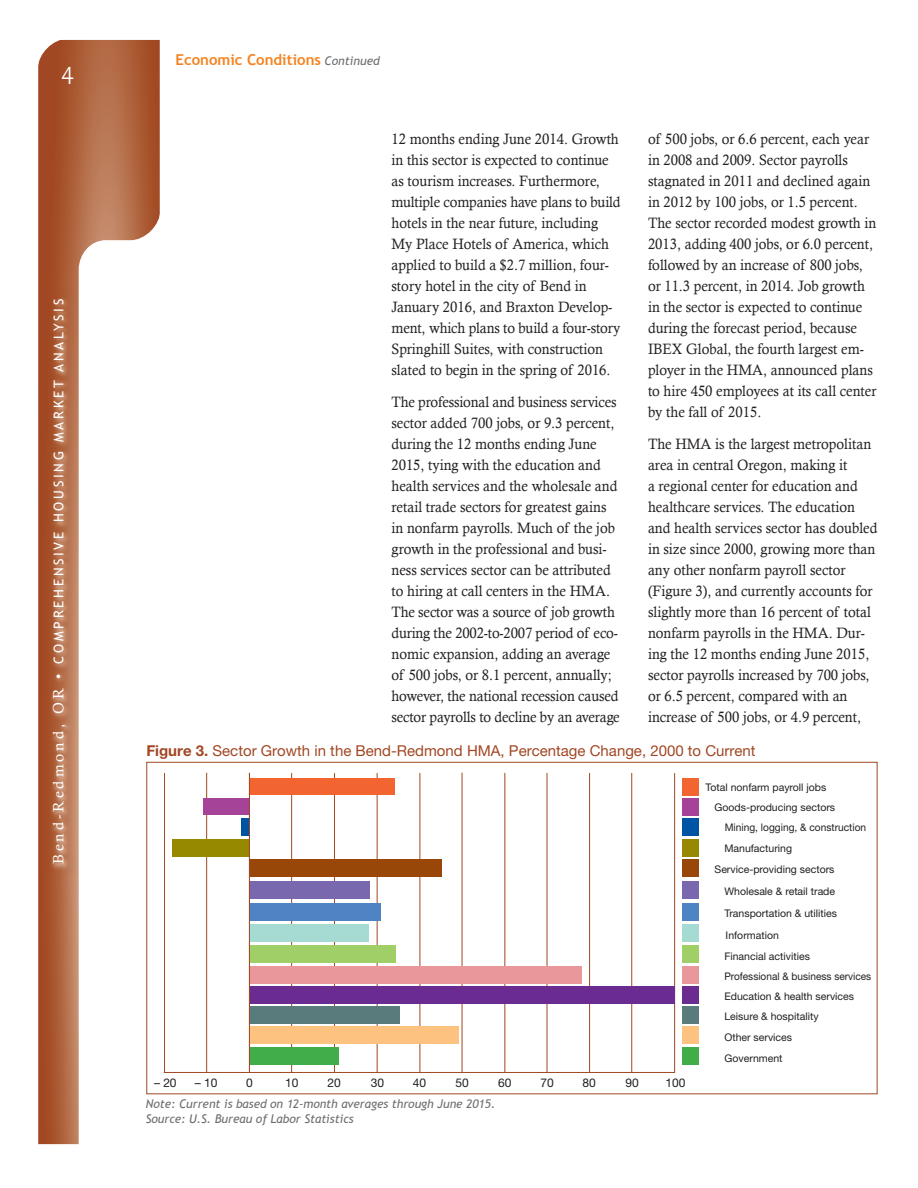
<style>
.page{position:relative;width:918px;height:1188px;background:#fff}
.page>*{position:absolute;margin:0;border:0;box-sizing:border-box;transform-origin:0 0}
.t1{font:300 27px "Rotis Sans Serif";color:#fff}
.body_text{font:15px/21px "Calisto";color:#231f20;scale:.95 1}
.t2{font:15px "Helvetica Neue";color:#a14723}
.t3{font:700 15px "Trebuchet MS";color:#f58220}
.t4{font:13.5px "Trebuchet MS";letter-spacing:.2em;color:#fff}
.t5{font:italic 12px "Trebuchet MS";letter-spacing:-.005em;color:#6d6e71}
.t6{font:12px "Helvetica Neue";color:#231f20}
.t7{font:10.5px/20.7px "Helvetica Neue";color:#231f20}
.s1{font-family:"Calisto";font-size:15px}
.s2{font-weight:400;font-style:italic;font-size:12px;color:#6d6e71}
.s3{font-weight:700}
.s4{font-style:inherit}
</style>
<div class="page">
<svg style="left:38px;top:40px;width:122px;height:1104px;background:#af6440"></svg>
<svg style="left:79px;top:240px;width:106px;height:904px"></svg>
<svg style="left:38px;top:39px;width:30px;height:30px"></svg>
<svg style="left:130px;top:210px;width:36px;height:36px"></svg>
<img style="left:46px;top:290px;width:31px;height:584px">
<div style="left:683px;top:819px;width:16px;height:17px;background:#0054a4"></div>
<div style="left:683px;top:778px;width:16px;height:18px;background:#f26531"></div>
<div style="left:683px;top:799px;width:16px;height:17px;background:#a54399"></div>
<div style="left:683px;top:839px;width:16px;height:18px;background:#968900"></div>
<div style="left:683px;top:860px;width:16px;height:17px;background:#994708"></div>
<div style="left:683px;top:903px;width:16px;height:18px;background:#4f84c4"></div>
<div style="left:683px;top:881px;width:16px;height:18px;background:#7a68ae"></div>
<div style="left:683px;top:924px;width:16px;height:18px;background:#a6dbd4"></div>
<div style="left:683px;top:945px;width:16px;height:18px;background:#a0cf67"></div>
<div style="left:683px;top:966px;width:16px;height:17px;background:#e9979b"></div>
<div style="left:683px;top:986px;width:16px;height:18px;background:#6a2c91"></div>
<div style="left:683px;top:1006px;width:16px;height:18px;background:#597b7c"></div>
<div style="left:683px;top:1027px;width:16px;height:17px;background:#fdc280"></div>
<div style="left:683px;top:1048px;width:16px;height:17px;background:#41ad49"></div>
<hr style="left:164px;top:1072px;width:511px;height:1px;background:#a14723">
<hr style="left:504px;top:773px;width:1px;height:300px;background:#a14723">
<hr style="left:589px;top:773px;width:1px;height:300px;background:#a14723">
<hr style="left:377px;top:773px;width:1px;height:300px;background:#a14723">
<hr style="left:334px;top:773px;width:1px;height:300px;background:#a14723">
<hr style="left:674px;top:773px;width:1px;height:300px;background:#a14723">
<hr style="left:206px;top:773px;width:1px;height:299px;background:#a14723">
<hr style="left:462px;top:773px;width:1px;height:299px;background:#a14723">
<hr style="left:164px;top:773px;width:1px;height:300px;background:#a14723">
<hr style="left:420px;top:773px;width:1px;height:300px;background:#a14723">
<hr style="left:291px;top:773px;width:1px;height:300px;background:#a14723">
<hr style="left:547px;top:773px;width:1px;height:300px;background:#a14723">
<hr style="left:631px;top:773px;width:1px;height:300px;background:#a14723">
<div style="left:203px;top:798px;width:47px;height:17px;background:#a54399"></div>
<div style="left:249px;top:778px;width:146px;height:17px;background:#f26531"></div>
<div style="left:172px;top:839px;width:77px;height:18px;background:#968900"></div>
<div style="left:250px;top:860px;width:191px;height:17px;background:#994708"></div>
<div style="left:250px;top:986px;width:424px;height:18px;background:#6a2c91"></div>
<div style="left:250px;top:966px;width:331px;height:18px;background:#e9979b"></div>
<div style="left:250px;top:1006px;width:149px;height:18px;background:#597b7c"></div>
<div style="left:250px;top:881px;width:119px;height:18px;background:#7a68ae"></div>
<div style="left:249px;top:1027px;width:209px;height:17px;background:#fdc280"></div>
<div style="left:249px;top:1047px;width:90px;height:17px;background:#41ad49"></div>
<div style="left:250px;top:945px;width:146px;height:18px;background:#a0cf67"></div>
<div style="left:241px;top:819px;width:9px;height:17px;background:#0054a4"></div>
<div style="left:250px;top:903px;width:131px;height:18px;background:#4f84c4"></div>
<div style="left:250px;top:924px;width:119px;height:18px;background:#a6dbd4"></div>
<hr style="left:249px;top:773px;width:1px;height:299px;background:#a14723">
<h1 class="t1" style="left:61px;top:60px;width:14px">4</h1>
<p class="t4" style="left:51px;top:864px;width:567px;rotate:-90deg"><span class="s1">Bend-Redmond, OR •</span> COMPREHENSIVE HOUSING MARKET ANALYSIS</p>
<p class="t3" style="left:176px;top:50px;width:206px">Economic Conditions <span class="s2">Continued</span></p>
<p class="body_text" style="left:392px;top:128px;width:243px">12 months ending June 2014. Growth in this sector is expected to continue as tourism increases. Furthermore, multiple companies have plans to build hotels in the near future, including My Place Hotels of America, which applied to build a $2.7 million, four&shy;story hotel in the city of Bend in January 2016, and Braxton Develop&shy;ment, which plans to build a four-story Springhill Suites, with construction slated to begin in the spring of 2016.</p>
<p class="body_text" style="left:392px;top:391px;width:242px">The professional and business services sector added 700 jobs, or 9.3 percent, during the 12 months ending June 2015, tying with the education and health services and the wholesale and retail trade sectors for greatest gains in nonfarm payrolls. Much of the job growth in the professional and busi&shy;ness services sector can be attributed to hiring at call centers in the HMA.<br>The sector was a source of job growth during the 2002-to-2007 period of eco&shy;nomic expansion, adding an average of 500 jobs, or 8.1 percent, annually; however, the national recession caused sector payrolls to decline by an average</p>
<p class="body_text" style="left:648px;top:128px;width:242px">of 500 jobs, or 6.6 percent, each year in 2008 and 2009. Sector payrolls stagnated in 2011 and declined again in 2012 by 100 jobs, or 1.5 percent.<br>The sector recorded modest growth in 2013, adding 400 jobs, or 6.0 percent, followed by an increase of 800 jobs, or 11.3 percent, in 2014. Job growth in the sector is expected to continue during the forecast period, because IBEX Global, the fourth largest em&shy;ployer in the HMA, announced plans to hire 450 employees at its call center by the fall of 2015.</p>
<p class="body_text" style="left:648px;top:433px;width:243px">The HMA is the largest metropolitan area in central Oregon, making it<br>a regional center for education and healthcare services. The education and health services sector has doubled in size since 2000, growing more than any other nonfarm payroll sector (Figure 3), and currently accounts for slightly more than 16 percent of total nonfarm payrolls in the HMA. Dur&shy;ing the 12 months ending June 2015, sector payrolls increased by 700 jobs, or 6.5 percent, compared with an increase of 500 jobs, or 4.9 percent,</p>
<p class="t2" style="left:146px;top:742px;width:611px"><span class="s3">Figure 3.</span> Sector Growth in the Bend-Redmond HMA<span class="s4">,</span> Percentage Change, 2000 to Current</p>
<p class="t7" style="left:706px;top:776px;width:122px">Total nonfarm payroll jobs</p>
<p class="t7" style="left:715px;top:797px;width:122px">Goods-producing sectors</p>
<p class="t7" style="left:725px;top:817px;width:143px">Mining, logging, &amp; construction</p>
<p class="t7" style="left:724px;top:838px;width:69px">Manufacturing</p>
<p class="t7" style="left:715px;top:858px;width:121px">Service-providing sectors</p>
<p class="t7" style="left:725px;top:880px;width:112px">Wholesale &amp; retail trade</p>
<p class="t7" style="left:724px;top:902px;width:114px">Transportation &amp; utilities</p>
<p class="t7" style="left:724px;top:924px;width:148px">Information<br>Financial activities<br>Professional &amp; business services<br>Education &amp; health services</p>
<p class="t7" style="left:724px;top:1006px;width:96px">Leisure &amp; hospitality</p>
<p class="t7" style="left:724px;top:1026px;width:69px">Other services</p>
<p class="t6" style="left:154px;top:1075px;width:24px">– 20</p>
<p class="t6" style="left:195px;top:1075px;width:24px">– 10</p>
<p class="t6" style="left:246px;top:1075px;width:8px">0</p>
<p class="t6" style="left:285px;top:1075px;width:15px">10</p>
<p class="t6" style="left:328px;top:1075px;width:15px">20</p>
<p class="t6" style="left:371px;top:1075px;width:15px">30</p>
<p class="t6" style="left:413px;top:1075px;width:15px">40</p>
<p class="t6" style="left:456px;top:1075px;width:15px">50</p>
<p class="t6" style="left:498px;top:1075px;width:15px">60</p>
<p class="t6" style="left:540px;top:1075px;width:15px">70</p>
<p class="t6" style="left:582px;top:1075px;width:15px">80</p>
<p class="t6" style="left:626px;top:1075px;width:15px">90</p>
<p class="t6" style="left:666px;top:1075px;width:22px">100</p>
<p class="t5" style="left:146px;top:1096px;width:351px">Note: Current is based on 12-month averages through June 2015.</p>
<p class="t5" style="left:146px;top:1112px;width:209px">Source: U.S. Bureau of Labor Statistics</p>
<p class="t7" style="left:724px;top:1048px;width:60px">Government</p>
</div>
